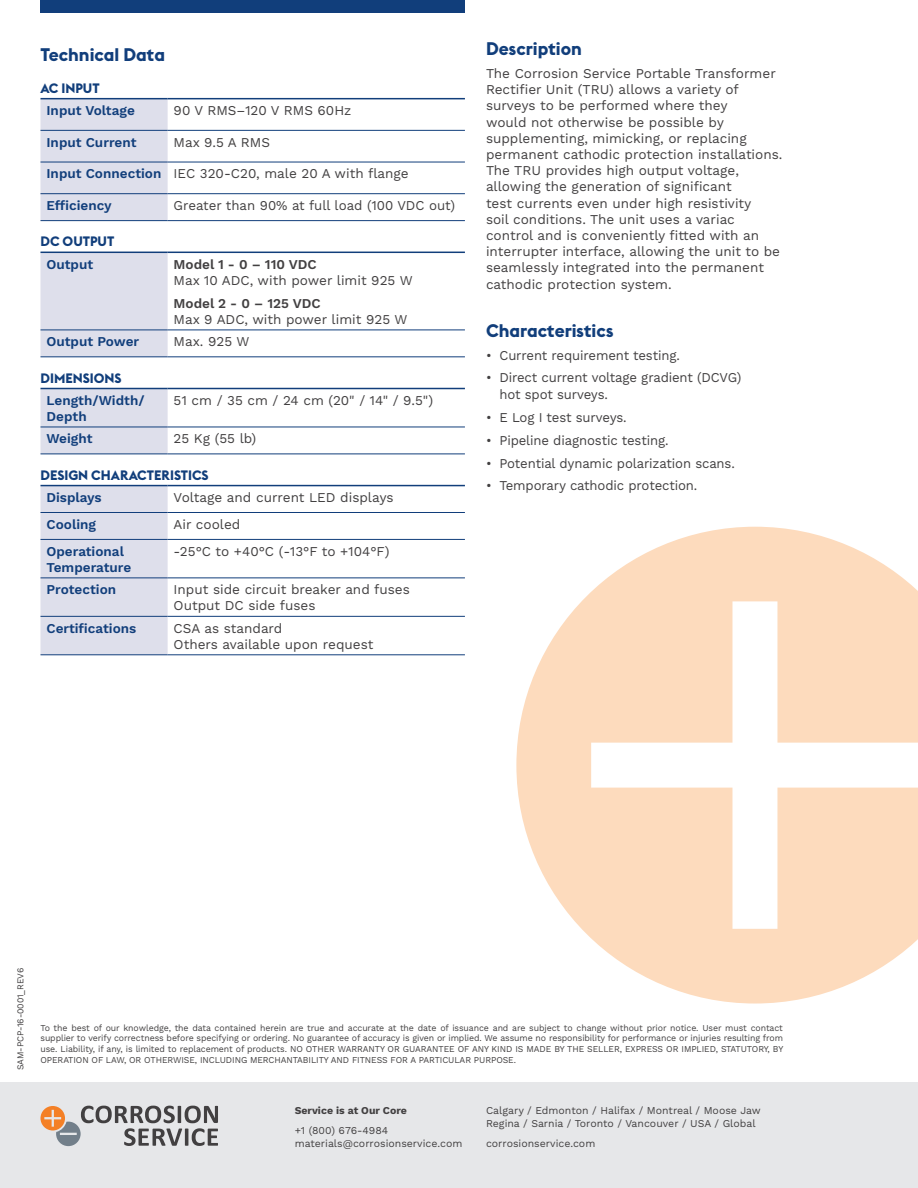
<style>
.page{position:relative;width:918px;height:1188px;background:#fff}
.page>*{position:absolute;margin:0;border:0;box-sizing:border-box;transform-origin:0 0}
.H2_Blue{font:700 18px "Euclid Flex";color:#113e7b}
.Body_Last_Paragraph{font:13.5px/16.2px "Work Sans";color:#424041}
.t1{font:600 13.5px/16.2px "Work Sans";color:#113e7b}
.t2{font:700 13.5px "Euclid Flex";color:#113e7b}
.t3{font:600 13.5px "Work Sans";color:#424041}
.Contact_Details{font:10.5px/13.5px "Work Sans";color:#424041}
.Service_is_at_Our_Co{font:700 10.5px "Work Sans";color:#424041}
.t4{font:9px/10.8px "Work Sans";letter-spacing:-.01em;color:#424041;text-align:justify}
.s1{font-weight:600}
</style>
<div class="page">
<div style="left:0;top:1082px;width:918px;height:106px;background:#e6e7e9"></div>
<svg style="left:41px;top:1106px;width:177px;height:40px"></svg>
<svg style="left:516px;top:527px;width:402px;height:477px;fill:#fddbbd"></svg>
<div style="left:40px;top:0;width:425px;height:14px;background:#113e7b"></div>
<svg style="left:40px;top:99px;width:128px;height:555px;fill:#dedfeb"></svg>
<hr style="left:40px;top:98px;width:128px;height:1px;background:#113e7b">
<hr style="left:168px;top:98px;width:297px;height:1px;background:#113e7b">
<hr style="left:40px;top:130px;width:128px;height:1px;background:#113e7b">
<hr style="left:168px;top:130px;width:297px;height:1px;background:#113e7b">
<hr style="left:40px;top:162px;width:128px;height:1px;background:#113e7b">
<hr style="left:168px;top:162px;width:297px;height:1px;background:#113e7b">
<hr style="left:40px;top:193px;width:128px;height:1px;background:#113e7b">
<hr style="left:168px;top:193px;width:297px;height:1px;background:#113e7b">
<hr style="left:40px;top:220px;width:128px;height:1px;background:#113e7b">
<hr style="left:168px;top:220px;width:297px;height:1px;background:#113e7b">
<hr style="left:40px;top:252px;width:128px;height:1px;background:#113e7b">
<hr style="left:168px;top:252px;width:297px;height:1px;background:#113e7b">
<hr style="left:40px;top:330px;width:128px;height:1px;background:#113e7b">
<hr style="left:168px;top:330px;width:297px;height:1px;background:#113e7b">
<hr style="left:40px;top:356px;width:128px;height:1px;background:#113e7b">
<hr style="left:168px;top:356px;width:297px;height:1px;background:#113e7b">
<hr style="left:40px;top:388px;width:128px;height:1px;background:#113e7b">
<hr style="left:168px;top:388px;width:297px;height:1px;background:#113e7b">
<hr style="left:40px;top:427px;width:128px;height:1px;background:#113e7b">
<hr style="left:168px;top:427px;width:297px;height:1px;background:#113e7b">
<hr style="left:40px;top:454px;width:128px;height:1px;background:#113e7b">
<hr style="left:168px;top:454px;width:297px;height:1px;background:#113e7b">
<hr style="left:40px;top:485px;width:128px;height:1px;background:#113e7b">
<hr style="left:168px;top:485px;width:297px;height:1px;background:#113e7b">
<hr style="left:40px;top:512px;width:128px;height:1px;background:#113e7b">
<hr style="left:168px;top:512px;width:297px;height:1px;background:#113e7b">
<hr style="left:40px;top:539px;width:128px;height:1px;background:#113e7b">
<hr style="left:168px;top:539px;width:297px;height:1px;background:#113e7b">
<hr style="left:40px;top:578px;width:128px;height:1px;background:#113e7b">
<hr style="left:168px;top:578px;width:297px;height:1px;background:#113e7b">
<hr style="left:40px;top:616px;width:128px;height:1px;background:#113e7b">
<hr style="left:40px;top:654px;width:128px;height:1px;background:#113e7b">
<hr style="left:168px;top:616px;width:297px;height:1px;background:#113e7b">
<hr style="left:168px;top:654px;width:297px;height:1px;background:#113e7b">
<p class="H2_Blue" style="left:40px;top:44px;width:126px">Technical Data</p>
<p class="t2" style="left:40px;top:80px;width:61px">AC INPUT</p>
<p class="t1" style="left:46px;top:103px;width:90px">Input Voltage</p>
<p class="Body_Last_Paragraph" style="left:174px;top:103px;width:179px">90 V RMS–120 V RMS 60Hz</p>
<p class="t1" style="left:46px;top:135px;width:92px">Input Current</p>
<p class="Body_Last_Paragraph" style="left:174px;top:135px;width:98px">Max 9.5 A RMS</p>
<p class="t1" style="left:46px;top:166px;width:117px">Input Connection</p>
<p class="Body_Last_Paragraph" style="left:174px;top:166px;width:237px">IEC 320-C20, male 20 A with flange</p>
<p class="t1" style="left:46px;top:198px;width:67px">Efficiency</p>
<p class="Body_Last_Paragraph" style="left:174px;top:198px;width:283px">Greater than 90% at full load (100 VDC out)</p>
<p class="t2" style="left:40px;top:234px;width:75px">DC OUTPUT</p>
<p class="t1" style="left:46px;top:257px;width:48px">Output</p>
<p class="Body_Last_Paragraph" style="left:174px;top:256px;width:241px"><span class="s1">Model 1 - 0 – 110 VDC<br></span>Max 10 ADC, with power limit 925 W</p>
<p class="t3" style="left:174px;top:295px;width:149px">Model 2 - 0 – 125 VDC</p>
<p class="Body_Last_Paragraph" style="left:174px;top:312px;width:235px">Max 9 ADC, with power limit 925 W</p>
<p class="t1" style="left:46px;top:334px;width:94px">Output Power</p>
<p class="Body_Last_Paragraph" style="left:174px;top:334px;width:77px">Max. 925 W</p>
<p class="t2" style="left:40px;top:370px;width:83px">DIMENSIONS</p>
<p class="t1" style="left:46px;top:393px;width:100px">Length/Width/<br>Depth</p>
<p class="Body_Last_Paragraph" style="left:174px;top:393px;width:261px">51 cm / 35 cm / 24 cm (20" / 14" / 9.5")</p>
<p class="t1" style="left:46px;top:431px;width:47px">Weight</p>
<p class="Body_Last_Paragraph" style="left:174px;top:431px;width:84px">25 Kg (55 lb)</p>
<p class="t2" style="left:40px;top:467px;width:170px">DESIGN CHARACTERISTICS</p>
<p class="t1" style="left:46px;top:490px;width:57px">Displays</p>
<p class="Body_Last_Paragraph" style="left:174px;top:490px;width:221px">Voltage and current LED displays</p>
<p class="t1" style="left:46px;top:517px;width:51px">Cooling</p>
<p class="Body_Last_Paragraph" style="left:174px;top:517px;width:68px">Air cooled</p>
<p class="t1" style="left:46px;top:544px;width:86px">Operational<br>Temperature</p>
<p class="Body_Last_Paragraph" style="left:174px;top:544px;width:217px">-25°C to +40°C (-13°F to +104°F)</p>
<p class="t1" style="left:46px;top:582px;width:71px">Protection</p>
<p class="Body_Last_Paragraph" style="left:174px;top:582px;width:238px">Input side circuit breaker and fuses<br>Output DC side fuses</p>
<p class="t1" style="left:46px;top:621px;width:91px">Certifications</p>
<p class="Body_Last_Paragraph" style="left:174px;top:620px;width:201px">CSA as standard<br>Others available upon request</p>
<p class="H2_Blue" style="left:486px;top:38px;width:97px">Description</p>
<p class="Body_Last_Paragraph" style="left:486px;top:66px;width:298px">The Corrosion Service Portable Transformer Rectifier Unit (TRU) allows a variety of surveys to be performed where they<br>would not otherwise be possible by supplementing, mimicking, or replacing permanent cathodic protection installations.<br>The TRU provides high output voltage, allowing the generation of significant<br>test currents even under high resistivity<br>soil conditions. The unit uses a variac control and is conveniently fitted with an interrupter interface, allowing the unit to be seamlessly integrated into the permanent cathodic protection system.</p>
<p class="H2_Blue" style="left:486px;top:320px;width:129px">Characteristics</p>
<p class="Body_Last_Paragraph" style="left:486px;top:347px;width:195px">• Current requirement testing.</p>
<p class="Body_Last_Paragraph" style="left:500px;top:370px;width:243px;text-indent:-14px">• Direct current voltage gradient (DCVG) hot spot surveys.</p>
<p class="Body_Last_Paragraph" style="left:486px;top:410px;width:142px">• E Log I test surveys.</p>
<p class="Body_Last_Paragraph" style="left:486px;top:432px;width:184px">• Pipeline diagnostic testing.</p>
<p class="Body_Last_Paragraph" style="left:486px;top:455px;width:250px">• Potential dynamic polarization scans.</p>
<p class="Body_Last_Paragraph" style="left:486px;top:478px;width:213px">• Temporary cathodic protection.</p>
<p class="t4" style="left:16px;top:1070px;width:104px;rotate:-90deg">SAM-PCP-16-0001_REV6</p>
<p class="t4" style="left:40px;top:1023px;width:744px">To the best of our knowledge, the data contained herein are true and accurate at the date of issuance and are subject to change without prior notice. User must contact supplier to verify correctness before specifying or ordering. No guarantee of accuracy is given or implied. We assume no responsibility for performance or injuries resulting from use. Liability, if any, is limited to replacement of products. NO OTHER WARRANTY OR GUARANTEE OF ANY KIND IS MADE BY THE SELLER, EXPRESS OR IMPLIED, STATUTORY, BY OPERATION OF LAW, OR OTHERWISE, INCLUDING MERCHANTABILITY AND FITNESS FOR A PARTICULAR PURPOSE.</p>
<p class="Service_is_at_Our_Co" style="left:295px;top:1104px;width:114px">Service is at Our Core</p>
<p class="Contact_Details" style="left:295px;top:1124px;width:169px">+1 (800) 676-4984 materials@corrosionservice.com</p>
<p class="Contact_Details" style="left:486px;top:1104px;width:276px">Calgary / Edmonton / Halifax / Montreal / Moose Jaw<br>Regina / Sarnia / Toronto / Vancouver / USA / Global</p>
<p class="Contact_Details" style="left:486px;top:1137px;width:111px">corrosionservice.com</p>
</div>
